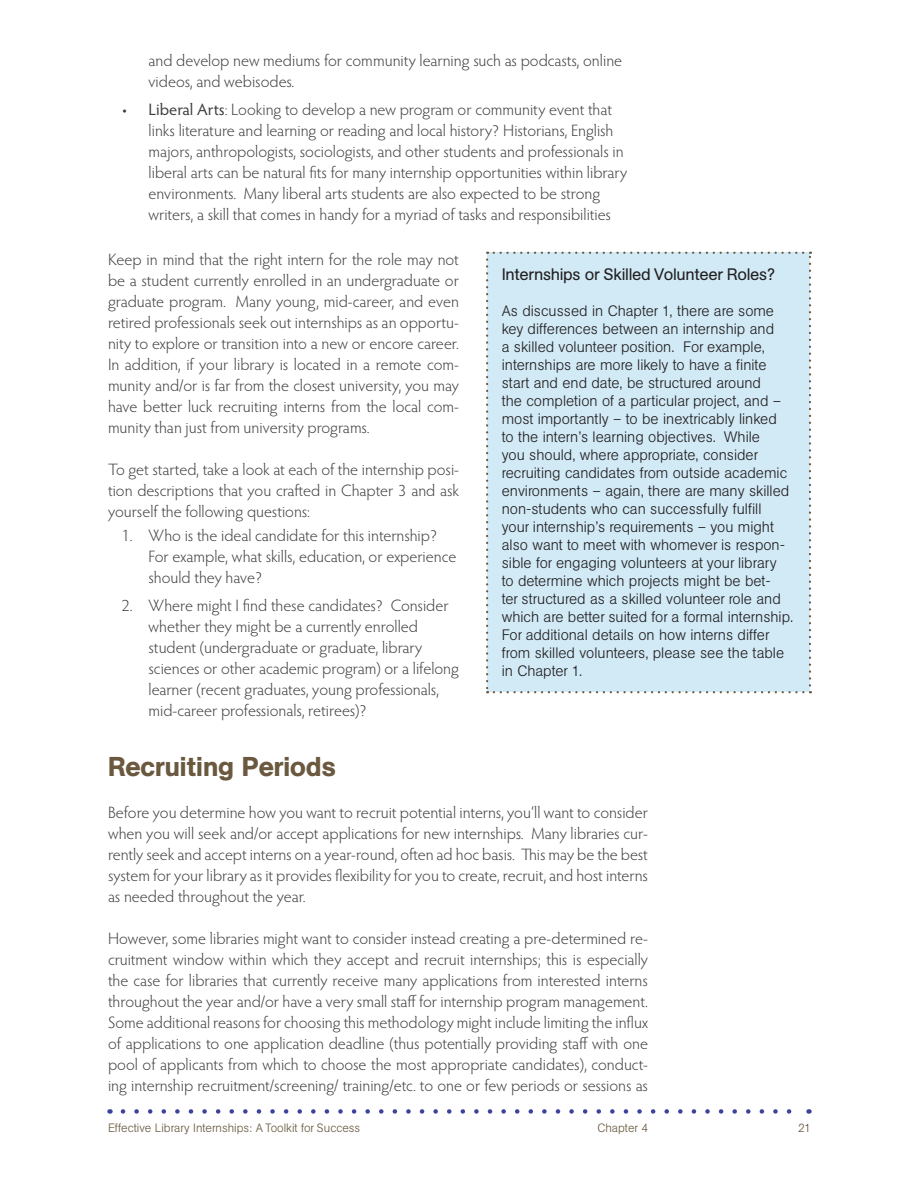
<style>
.page{position:relative;width:918px;height:1188px;background:#fff}
.page>*{position:absolute;margin:0;border:0;box-sizing:border-box;transform-origin:0 0}
.t1{font:500 27px "AG Book BQ";color:#6a583f}
.t2{font:300 16.5px/21px "Hypatia Sans Pro";color:#3e3e3f}
.Sidebar_heading{font:16.5px "AG Book BQ";letter-spacing:-.015em;color:#231f20}
.Sidebar_text{font:300 15px/18px "AG Book BQ";color:#231f20}
.t3{font:300 12px "AG Book BQ";color:#6a583f}
.s1{font-weight:400}
</style>
<div class="page">
<svg style="left:123px;top:1109px;width:669px;height:5px"></svg>
<div style="left:487px;top:253px;width:323px;height:439px;background:#d1eaf6"></div>
<svg style="left:486px;top:260px;width:2px;height:433px"></svg>
<svg style="left:494px;top:691px;width:317px;height:2px"></svg>
<svg style="left:809px;top:252px;width:2px;height:433px"></svg>
<svg style="left:487px;top:252px;width:316px;height:2px"></svg>
<p class="t2" style="left:148px;top:50px;width:475px">and develop new mediums for community learning such as podcasts, online videos, and webisodes.</p>
<p class="t2" style="left:148px;top:98px;width:480px;text-indent:-27px"><span class="s1">• Liberal Arts</span>: Looking to develop a new program or community event that links literature and learning or reading and local history? Historians, English majors, anthropologists, sociologists, and other students and professionals in liberal arts can be natural fits for many internship opportunities within library environments. Many liberal arts students are also expected to be strong writers, a skill that comes in handy for a myriad of tasks and responsibilities</p>
<p class="t2" style="left:108px;top:248px;width:353px;text-align:justify">Keep in mind that the right intern for the role may not be a student currently enrolled in an undergraduate or graduate program. Many young, mid-career, and even retired professionals seek out internships as an opportu&shy;nity to explore or transition into a new or encore career.<br>In addition, if your library is located in a remote com&shy;munity and/or is far from the closest university, you may have better luck recruiting interns from the local com&shy;munity than just from university programs.</p>
<p class="t2" style="left:108px;top:458px;width:353px;text-align:justify">To get started, take a look at each of the internship posi&shy;tion descriptions that you crafted in Chapter 3 and ask yourself the following questions:</p>
<p class="t2" style="left:148px;top:525px;width:309px;text-indent:-27px">1. Who is the ideal candidate for this internship?<br>For example, what skills, education, or experience should they have?</p>
<p class="t2" style="left:148px;top:594px;width:312px;text-indent:-27px">2. Where might I find these candidates? Consider whether they might be a currently enrolled student (undergraduate or graduate, library sciences or other academic program) or a lifelong learner (recent graduates, young professionals, mid-career professionals, retirees)?</p>
<h1 class="t1" style="left:108px;top:750px;width:229px">Recruiting Periods</h1>
<p class="t2" style="left:108px;top:801px;width:542px;text-align:justify">Before you determine how you want to recruit potential interns, you’ll want to consider when you will seek and/or accept applications for new internships. Many libraries cur&shy;rently seek and accept interns on a year-round, often ad hoc basis. This may be the best system for your library as it provides flexibility for you to create, recruit, and host interns as needed throughout the year.</p>
<p class="t2" style="left:108px;top:927px;width:542px;text-align:justify">However, some libraries might want to consider instead creating a pre-determined re&shy;cruitment window within which they accept and recruit internships; this is especially the case for libraries that currently receive many applications from interested interns throughout the year and/or have a very small staff for internship program management.<br>Some additional reasons for choosing this methodology might include limiting the influx of applications to one application deadline (thus potentially providing staff with one pool of applicants from which to choose the most appropriate candidates), conduct&shy;ing internship recruitment/screening/ training/etc. to one or few periods or sessions as</p>
<p class="Sidebar_heading" style="left:502px;top:265px;width:275px">Internships or Skilled Volunteer Roles?</p>
<p class="Sidebar_text" style="left:502px;top:302px;width:293px">As discussed in Chapter 1, there are some key differences between an internship and<br>a skilled volunteer position. For example, internships are more likely to have a finite start and end date, be structured around<br>the completion of a particular project, and – most importantly – to be inextricably linked<br>to the intern’s learning objectives. While<br>you should, where appropriate, consider recruiting candidates from outside academic environments – again, there are many skilled non-students who can successfully fulfill<br>your internship’s requirements – you might also want to meet with whomever is respon&shy;sible for engaging volunteers at your library<br>to determine which projects might be bet-<br>ter structured as a skilled volunteer role and which are better suited for a formal internship.<br>For additional details on how interns differ from skilled volunteers, please see the table in Chapter 1.</p>
<p class="t3" style="left:108px;top:1120px;width:254px">Effective Library Internships: A Toolkit for Success</p>
<p class="t3" style="left:597px;top:1120px;width:53px">Chapter 4</p>
<p class="t3" style="left:798px;top:1120px;width:14px">21</p>
</div>
